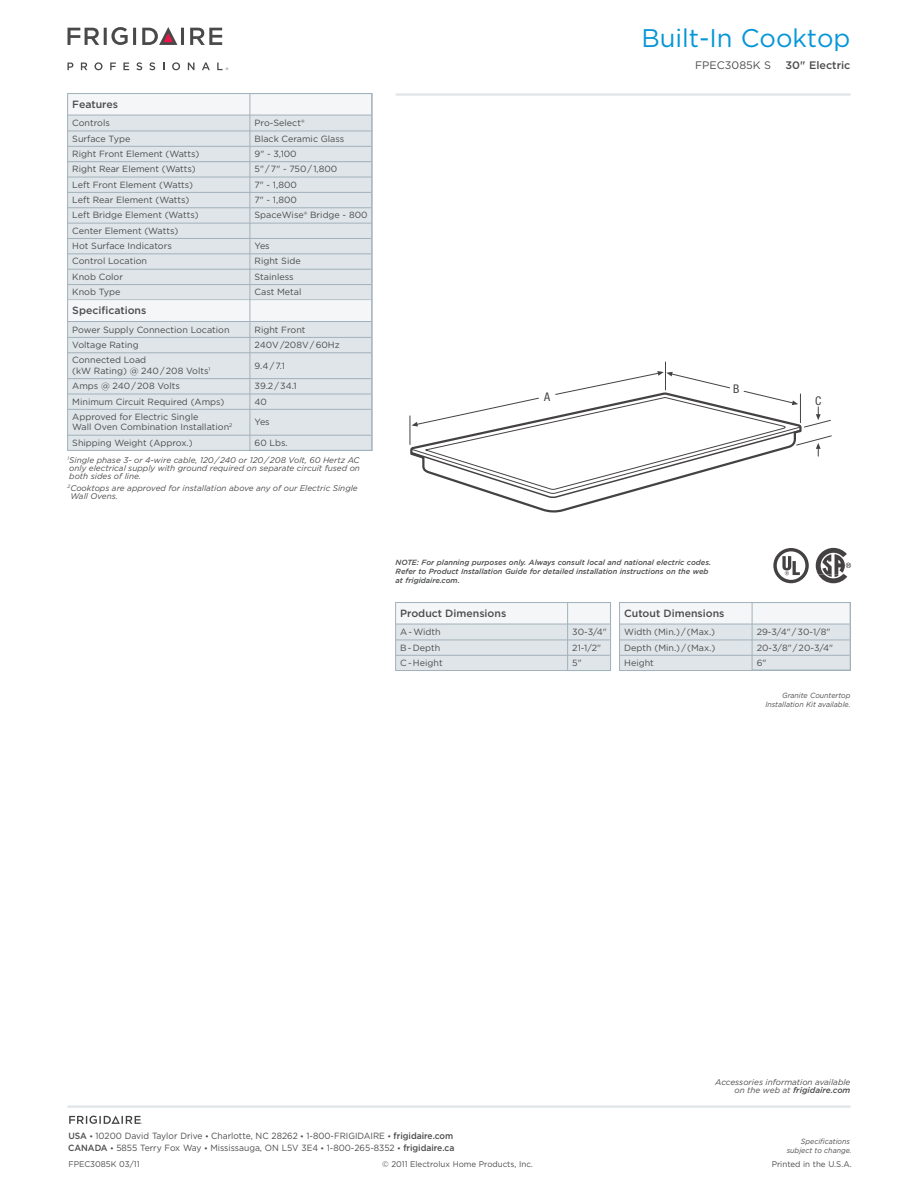
<style>
.page{position:relative;width:918px;height:1188px;background:#fff}
.page>*{position:absolute;margin:0;border:0;box-sizing:border-box;transform-origin:0 0}
.t1{font:25.5px "Gotham";color:#0696d7}
.t2{font:condensed 12px "Helvetica Neue";color:#231f20}
.t3{font:500 10.8px "Gotham";color:#4b4c4d}
.t4{font:10.8px "Gotham";color:#4b4c4d}
.t5{font:500 10.5px "Gotham";color:#4b4c4d}
.t6{font:9px/15.3px "Gotham";color:#4b4c4d}
.t7{font:9px/11.9px "Gotham";color:#4b4c4d;scale:.95 1}
.t8{font:italic 8.25px/8.2px "Gotham";color:#4b4c4d;text-align:right}
.t9{font:8.25px "Gotham";color:#4b4c4d}
.t10{font:italic 500 7.5px/9px "Gotham";color:#4b4c4d}
.t11{font:italic 7.5px/9px "Gotham";color:#4b4c4d;text-align:right;scale:.95 1}
.s1{font-weight:500}
.s2{font-weight:500;font-size:7.5px}
</style>
<div class="page">
<hr style="left:68px;top:1106px;width:782px;height:2px;background:#dfe5e9">
<hr style="left:396px;top:93px;width:455px;height:3px;background:#dfe5e9">
<svg style="left:69px;top:1116px;width:73px;height:8px"></svg>
<svg style="left:68px;top:63px;width:5px;height:7px"></svg>
<svg style="left:81px;top:63px;width:6px;height:7px"></svg>
<svg style="left:95px;top:62px;width:8px;height:8px"></svg>
<svg style="left:110px;top:63px;width:6px;height:7px"></svg>
<svg style="left:123px;top:63px;width:6px;height:7px"></svg>
<svg style="left:136px;top:62px;width:6px;height:8px"></svg>
<svg style="left:149px;top:62px;width:6px;height:8px"></svg>
<svg style="left:172px;top:62px;width:8px;height:8px"></svg>
<svg style="left:188px;top:63px;width:6px;height:7px"></svg>
<svg style="left:202px;top:62px;width:8px;height:8px"></svg>
<svg style="left:68px;top:27px;width:68px;height:18px"></svg>
<svg style="left:190px;top:28px;width:32px;height:17px"></svg>
<svg style="left:142px;top:27px;width:42px;height:18px"></svg>
<svg style="left:217px;top:63px;width:11px;height:7px"></svg>
<div style="left:396px;top:603px;width:215px;height:68px;background:#dfe5e9"></div>
<div style="left:396px;top:603px;width:214px;height:21px;background:#f4f6f7"></div>
<hr style="left:396px;top:624px;width:214px;height:1px;background:#a2b1bb">
<hr style="left:396px;top:640px;width:214px;height:1px;background:#a2b1bb">
<hr style="left:396px;top:655px;width:214px;height:1px;background:#a2b1bb">
<div style="left:395px;top:602px;width:216px;height:69px;border:1px solid #a2b1bb"></div>
<div style="left:620px;top:603px;width:230px;height:68px;background:#dfe5e9"></div>
<div style="left:620px;top:603px;width:230px;height:21px;background:#f4f6f7"></div>
<hr style="left:620px;top:624px;width:230px;height:1px;background:#a2b1bb">
<hr style="left:620px;top:640px;width:230px;height:1px;background:#a2b1bb">
<hr style="left:620px;top:655px;width:230px;height:1px;background:#a2b1bb">
<div style="left:619px;top:602px;width:232px;height:69px;border:1px solid #a2b1bb"></div>
<svg style="left:409px;top:415px;width:198px;height:98px"></svg>
<svg style="left:410px;top:362px;width:422px;height:137px"></svg>
<div style="left:68px;top:94px;width:304px;height:356px;background:#dfe5e9"></div>
<div style="left:68px;top:94px;width:303px;height:21px;background:#f4f6f7"></div>
<hr style="left:68px;top:115px;width:303px;height:1px;background:#a2b1bb">
<hr style="left:68px;top:131px;width:303px;height:1px;background:#a2b1bb">
<hr style="left:68px;top:146px;width:303px;height:1px;background:#a2b1bb">
<hr style="left:68px;top:161px;width:303px;height:1px;background:#a2b1bb">
<hr style="left:68px;top:177px;width:303px;height:1px;background:#a2b1bb">
<hr style="left:68px;top:192px;width:303px;height:1px;background:#a2b1bb">
<hr style="left:68px;top:208px;width:303px;height:1px;background:#a2b1bb">
<hr style="left:68px;top:223px;width:303px;height:1px;background:#a2b1bb">
<hr style="left:68px;top:238px;width:303px;height:1px;background:#a2b1bb">
<hr style="left:68px;top:254px;width:303px;height:1px;background:#a2b1bb">
<hr style="left:68px;top:269px;width:303px;height:1px;background:#a2b1bb">
<hr style="left:68px;top:284px;width:303px;height:1px;background:#a2b1bb">
<div style="left:68px;top:300px;width:303px;height:22px;background:#f4f6f7"></div>
<hr style="left:68px;top:321px;width:303px;height:1px;background:#a2b1bb">
<hr style="left:68px;top:337px;width:303px;height:1px;background:#a2b1bb">
<hr style="left:68px;top:353px;width:303px;height:1px;background:#a2b1bb">
<hr style="left:68px;top:378px;width:303px;height:1px;background:#a2b1bb">
<hr style="left:68px;top:394px;width:303px;height:1px;background:#a2b1bb">
<hr style="left:68px;top:409px;width:303px;height:1px;background:#a2b1bb">
<hr style="left:68px;top:435px;width:303px;height:1px;background:#a2b1bb">
<svg style="left:773px;top:548px;width:36px;height:35px"></svg>
<svg style="left:816px;top:548px;width:35px;height:35px"></svg>
<div style="left:752px;top:602px;width:99px;height:68px;border:1px solid #a2b1bb"></div>
<div style="left:567px;top:602px;width:44px;height:69px;border:1px solid #a2b1bb"></div>
<div style="left:250px;top:93px;width:122px;height:358px;border:1px solid #a2b1bb"></div>
<p class="t5" style="left:72px;top:97px;width:47px">Features</p>
<p class="t6" style="left:72px;top:115px;width:129px">Controls<br>Surface Type<br>Right Front Element (Watts)<br>Right Rear Element (Watts)<br>Left Front Element (Watts)<br>Left Rear Element (Watts)<br>Left Bridge Element (Watts)<br>Center Element (Watts)<br>Hot Surface Indicators<br>Control Location<br>Knob Color<br>Knob Type</p>
<p class="t5" style="left:72px;top:304px;width:76px">Specifications</p>
<p class="t6" style="left:72px;top:322px;width:159px">Power Supply Connection Location<br>Voltage Rating<br>Connected Load</p>
<p class="t6" style="left:72px;top:363px;width:154px">(kW Rating) @ 240 / 208 Volts<sup>1<br></sup>Amps @ 240 / 208 Volts<br>Minimum Circuit Required (Amps)<br>Approved for Electric Single</p>
<p class="t6" style="left:72px;top:419px;width:162px">Wall Oven Combination Installation<sup>2<br></sup>Shipping Weight (Approx.)</p>
<p class="t8" style="left:68px;top:455px;width:294px;text-align:justify"><sup>1</sup>Single phase 3- or 4-wire cable, 120 / 240 or 120 / 208 Volt, 60 Hertz AC only electrical supply with ground required on separate circuit fused on both sides of line.</p>
<p class="t8" style="left:70px;top:483px;width:289px;text-align:left;text-indent:-3px"><sup>2</sup>Cooktops are approved for installation above any of our Electric Single<br>Wall Ovens.</p>
<p class="t6" style="left:255px;top:115px;width:115px">Pro-Select®<br>Black Ceramic Glass<br>9" - 3,100<br>5" / 7" - 750 / 1,800<br>7" - 1,800<br>7" - 1,800<br>SpaceWise® Bridge - 800</p>
<p class="t6" style="left:255px;top:238px;width:48px">Yes<br>Right Side<br>Stainless<br>Cast Metal</p>
<p class="t6" style="left:255px;top:322px;width:87px">Right Front<br>240V /208V / 60Hz</p>
<p class="t6" style="left:255px;top:358px;width:32px">9.4 / 7.1</p>
<p class="t6" style="left:255px;top:378px;width:44px">39.2 / 34.1<br>40</p>
<p class="t6" style="left:255px;top:414px;width:17px">Yes</p>
<p class="t6" style="left:255px;top:435px;width:35px">60 Lbs.</p>
<h1 class="t1" style="left:642px;top:22px;width:210px">Built-In Cooktop</h1>
<p class="t4" style="left:695px;top:58px;width:78px">FPEC3085K S</p>
<p class="t3" style="left:786px;top:58px;width:66px">30" Electric</p>
<h2 class="t2" style="left:544px;top:390px;width:7px">A</h2>
<h2 class="t2" style="left:733px;top:382px;width:8px">B</h2>
<h2 class="t2" style="left:815px;top:394px;width:8px">C</h2>
<p class="t10" style="left:396px;top:557px;width:317px">NOTE: For planning purposes only. Always consult local and national electric codes.<br>Refer to Product Installation Guide for detailed installation instructions on the web at frigidaire.com.</p>
<p class="t5" style="left:400px;top:606px;width:108px">Product Dimensions</p>
<p class="t6" style="left:400px;top:624px;width:44px">A - Width<br>B - Depth<br>C - Height</p>
<p class="t6" style="left:572px;top:624px;width:36px">30-3/4"<br>21-1/2"<br>5"</p>
<p class="t5" style="left:624px;top:606px;width:102px">Cutout Dimensions</p>
<p class="t6" style="left:624px;top:624px;width:93px;text-align:justify">Width (Min.) / (Max.)<br>Depth (Min.) / (Max.)<br>Height</p>
<p class="t6" style="left:757px;top:624px;width:78px">29-3/4" / 30-1/8"<br>20-3/8" / 20-3/4"<br>6"</p>
<p class="t11" style="left:765px;top:691px;width:91px">Granite Countertop<br>Installation Kit available.</p>
<p class="t8" style="left:715px;top:1078px;width:137px">Accessories information available on the web at <span class="s1">frigidaire.com</span></p>
<p class="t7" style="left:68px;top:1130px;width:408px"><span class="s1">USA</span> <span class="s2">•</span> 10200 David Taylor Drive <span class="s2">•</span> Charlotte, NC 28262 <span class="s2">•</span> 1-800-FRIGIDAIRE <span class="s2">•</span> <span class="s1">frigidaire.com<br>CANADA</span> <span class="s2">•</span> 5855 Terry Fox Way <span class="s2">•</span> Mississauga, ON L5V 3E4 <span class="s2">•</span> 1-800-265-8352 <span class="s2">•</span> <span class="s1">frigidaire.ca</span></p>
<p class="t9" style="left:68px;top:1159px;width:73px">FPEC3085K 03/11</p>
<p class="t9" style="left:382px;top:1159px;width:152px">© 2011 Electrolux Home Products, Inc.</p>
<p class="t9" style="left:772px;top:1159px;width:81px">Printed in the U.S.A.</p>
<p class="t11" style="left:787px;top:1136px;width:70px">Specifications subject to change.</p>
</div>
